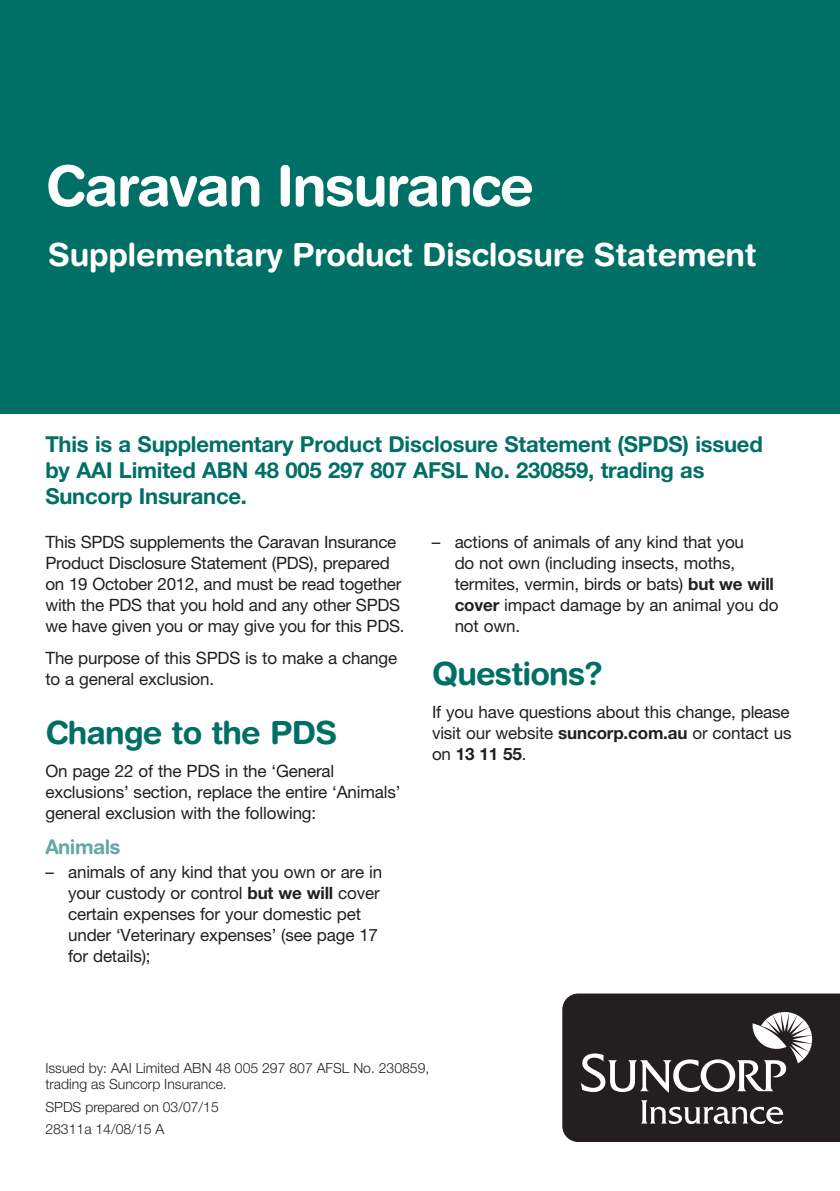
<style>
.page{position:relative;width:840px;height:1191px;background:#fff}
.page>*{position:absolute;margin:0;border:0;box-sizing:border-box;transform-origin:0 0}
.t1{font:700 56px "Helvetica Rounded LT Std";letter-spacing:-.03em;color:#fff}
.t2{font:700 32px "Helvetica Rounded LT Std";letter-spacing:-.01em;color:#fff}
.t3{font:700 32px "Helvetica Rounded LT Std";letter-spacing:-.025em;color:#006f65}
.t4{font:700 22px/26px "Helvetica Neue LT Std";letter-spacing:-.01em;color:#006f65}
.t5{font:700 20px "Helvetica Rounded LT Std";letter-spacing:-.025em;color:#62a8a5}
.t6{font:17px/21px "Helvetica Neue LT Std";letter-spacing:-.01em;color:#231f20}
.t7{font:300 14px/16.8px "Helvetica Neue LT Std";color:#231f20}
.s1{font-weight:700}
</style>
<div class="page">
<div style="left:562px;top:993px;width:277px;height:149px;background:#231f20"></div>
<svg style="left:580px;top:1012px;width:231px;height:80px"></svg>
<svg style="left:640px;top:1100px;width:142px;height:24px"></svg>
<div style="left:0;top:0;width:839px;height:413px;background:#006f65"></div>
<h1 class="t1" style="left:45px;top:152px;width:490px">Caravan Insurance</h1>
<h2 class="t2" style="left:48px;top:235px;width:709px">Supplementary Product Disclosure Statement</h2>
<p class="t4" style="left:45px;top:431px;width:718px">This is a Supplementary Product Disclosure Statement (SPDS) issued by AAI Limited ABN 48 005 297 807 AFSL No. 230859, trading as<br>Suncorp Insurance.</p>
<p class="t6" style="left:45px;top:531px;width:360px">This SPDS supplements the Caravan Insurance Product Disclosure Statement (PDS), prepared on 19 October 2012, and must be read together with the PDS that you hold and any other SPDS we have given you or may give you for this PDS.</p>
<p class="t6" style="left:45px;top:647px;width:353px">The purpose of this SPDS is to make a change to a general exclusion.</p>
<h2 class="t3" style="left:45px;top:713px;width:293px">Change to the PDS</h2>
<p class="t6" style="left:45px;top:760px;width:356px">On page 22 of the PDS in the ‘General exclusions’ section, replace the entire ‘Animals’ general exclusion with the following:</p>
<p class="t5" style="left:45px;top:834px;width:77px">Animals</p>
<p class="t6" style="left:68px;top:861px;width:315px;text-indent:-23px">– animals of any kind that you own or are in your custody or control <span class="s1">but we will</span> cover certain expenses for your domestic pet under ‘Veterinary expenses’ (see page 17 for details);</p>
<p class="t6" style="left:454px;top:531px;width:325px;text-indent:-23px">– actions of animals of any kind that you<br>do not own (including insects, moths, termites, vermin, birds or bats) <span class="s1">but we will cover</span> impact damage by an animal you do not own.</p>
<h2 class="t3" style="left:432px;top:654px;width:172px">Questions?</h2>
<p class="t6" style="left:432px;top:700px;width:361px;text-align:justify">If you have questions about this change, please visit our website <span class="s1">suncorp.com.au</span> or contact us on <span class="s1">13 11 55</span>.</p>
<p class="t7" style="left:45px;top:1058px;width:385px">Issued by: AAI Limited ABN 48 005 297 807 AFSL No. 230859, trading as Suncorp Insurance.</p>
<p class="t7" style="left:45px;top:1095px;width:175px;line-height:22.4px">SPDS prepared on 03/07/15<br>28311a 14/08/15 A</p>
</div>
